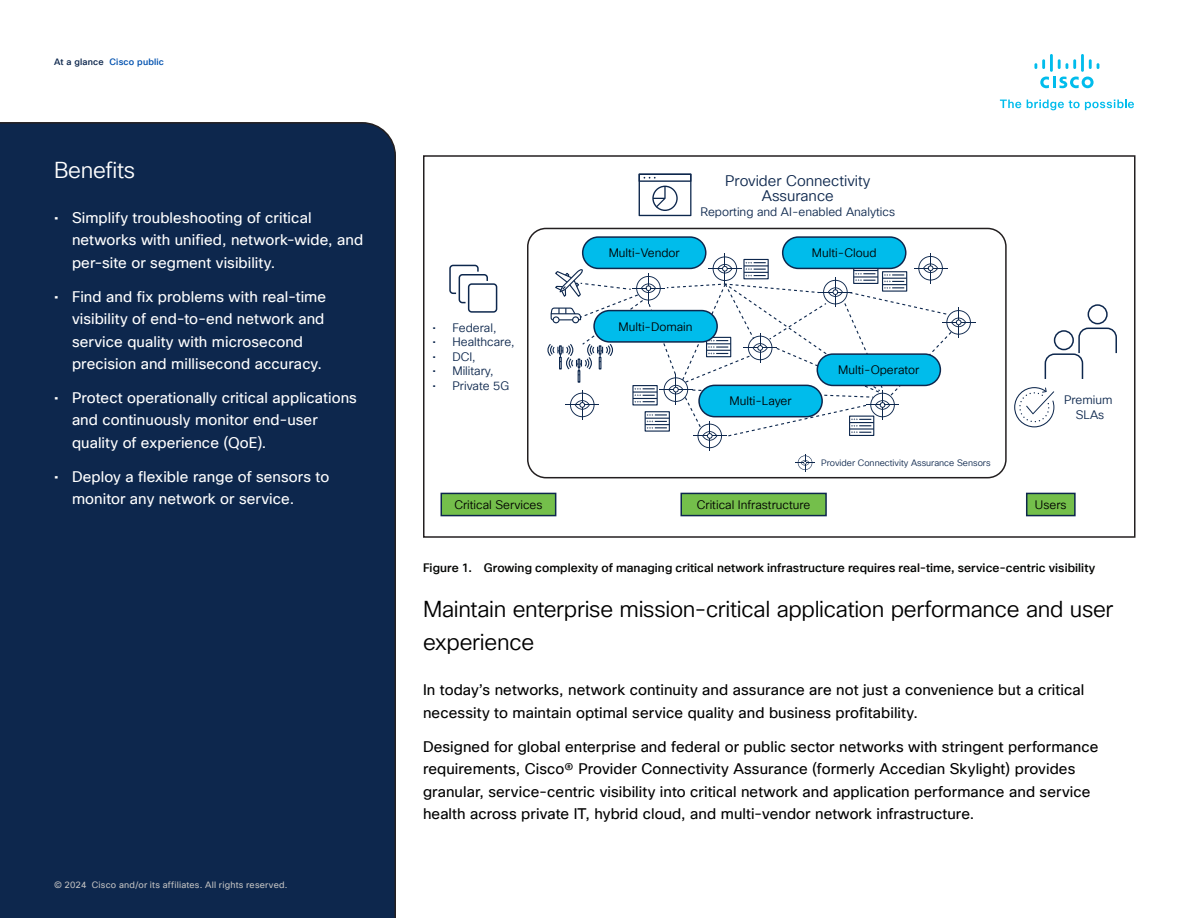
<style>
.page{position:relative;width:1188px;height:918px;background:#fff}
.page>*{position:absolute;margin:0;border:0;box-sizing:border-box;transform-origin:0 0}
.Body_Title_Black{font:22.5px/33.8px "Cisco Sans TT Light";letter-spacing:-.015em;color:#000}
.Body_Title{font:22.5px "Cisco Sans TT Light";letter-spacing:-.01em;color:#fff}
.Body{font:15px/22.5px "Cisco Sans TT";letter-spacing:.005em;color:#000}
.t1{font:15px/22.5px "Cisco Sans TT";letter-spacing:.005em;color:#fff}
.t2{font:15px/15px "Cisco Sans TT Light";color:#0d274d;text-align:center}
.Figure_caption{font:500 12px "Cisco Sans TT";letter-spacing:.005em;color:#040503}
.t3{font:12px "Cisco Sans TT Light";color:#000}
.t4{font:12px/15px "Cisco Sans TT Light";color:#0d274d;text-align:center}
.Body_copy{font:9px "Cisco Sans TT";letter-spacing:.025em;color:#c1c1c1}
.t5{font:9px "Cisco Sans TT Light";color:#0d274d}
.t6{font:500 9px "Cisco Sans TT";letter-spacing:.02em;color:#0051af}
.s1{color:#0d274d}
</style>
<div class="page">
<svg style="left:1000px;top:100px;width:21px;height:8px"></svg>
<svg style="left:1027px;top:100px;width:107px;height:10px"></svg>
<svg style="left:1040px;top:77px;width:54px;height:11px"></svg>
<svg style="left:1089px;top:59px;width:10px;height:10px"></svg>
<hr style="left:1081px;top:54px;width:3px;height:18px;background:#01bcec">
<svg style="left:1058px;top:59px;width:18px;height:10px"></svg>
<hr style="left:1050px;top:54px;width:3px;height:18px;background:#01bcec">
<svg style="left:1034px;top:59px;width:11px;height:10px"></svg>
<div style="left:0;top:122px;width:396px;height:796px;background:#0d274d"></div>
<div style="left:527px;top:228px;width:480px;height:250px;border:2px solid #231f20;border-radius:18px"></div>
<div style="left:583px;top:237px;width:123px;height:31px;background:#00bceb;border-radius:16px"></div>
<div style="left:582px;top:236px;width:125px;height:33px;border:2px solid #0d274d;border-radius:16px"></div>
<div style="left:783px;top:237px;width:123px;height:31px;background:#00bceb;border-radius:16px"></div>
<div style="left:782px;top:236px;width:125px;height:33px;border:2px solid #0d274d;border-radius:16px"></div>
<svg style="left:1014px;top:387px;width:40px;height:40px"></svg>
<svg style="left:1044px;top:327px;width:73px;height:52px"></svg>
<div style="left:1088px;top:304px;width:20px;height:20px;border:2px solid #0d274d;border-radius:50%"></div>
<div style="left:468px;top:283px;width:29px;height:30px;border:2px solid #0d274d;border-radius:3px"></div>
<svg style="left:449px;top:264px;width:40px;height:40px"></svg>
<svg style="left:547px;top:253px;width:428px;height:219px"></svg>
<div style="left:441px;top:493px;width:115px;height:23px;background:#74bf4b"></div>
<div style="left:441px;top:493px;width:115px;height:23px;border:2px solid #0d274d"></div>
<div style="left:681px;top:493px;width:145px;height:23px;background:#74bf4b"></div>
<div style="left:680px;top:493px;width:147px;height:23px;border:2px solid #0d274d"></div>
<div style="left:1027px;top:493px;width:48px;height:23px;background:#74bf4b"></div>
<div style="left:1026px;top:493px;width:50px;height:23px;border:2px solid #0d274d"></div>
<svg style="left:639px;top:174px;width:52px;height:42px"></svg>
<div style="left:594px;top:311px;width:123px;height:31px;background:#00bceb;border-radius:16px"></div>
<div style="left:593px;top:310px;width:125px;height:33px;border:2px solid #0d274d;border-radius:16px"></div>
<div style="left:699px;top:385px;width:123px;height:32px;background:#00bceb;border-radius:16px"></div>
<div style="left:698px;top:385px;width:125px;height:32px;border:2px solid #0d274d;border-radius:16px"></div>
<div style="left:817px;top:354px;width:123px;height:31px;background:#00bceb;border-radius:16px"></div>
<div style="left:817px;top:353px;width:124px;height:33px;border:2px solid #0d274d;border-radius:16px"></div>
<div style="left:423px;top:155px;width:713px;height:383px;border:2px solid #231f20"></div>
<p class="t6" style="left:54px;top:56px;width:112px"><span class="s1">At a glance</span> Cisco public</p>
<p class="Body_Title" style="left:54px;top:155px;width:83px">Benefits</p>
<p class="t1" style="left:72px;top:207px;width:293px;text-indent:-18px">• Simplify troubleshooting of critical networks with unified, network-wide, and per-site or segment visibility.</p>
<p class="t1" style="left:72px;top:285px;width:256px;text-indent:-18px">• Find and fix problems with real-time visibility of end-to-end network and service quality with microsecond precision and millisecond accuracy.</p>
<p class="t1" style="left:72px;top:387px;width:286px;text-indent:-18px">• Protect operationally critical applications and continuously monitor end-user quality of experience (QoE).</p>
<p class="t1" style="left:72px;top:465px;width:259px;text-indent:-18px">• Deploy a flexible range of sensors to monitor any network or service.</p>
<p class="Body_copy" style="left:54px;top:879px;width:235px">© 2024 Cisco and/or its affiliates. All rights reserved.</p>
<p class="t2" style="left:725px;top:174px;width:147px">Provider Connectivity<br>Assurance</p>
<p class="t4" style="left:701px;top:205px;width:196px">Reporting and AI-enabled Analytics</p>
<p class="t4" style="left:433px;top:321px;width:65px">• Federal,</p>
<p class="t4" style="left:433px;top:335px;width:84px">• Healthcare,</p>
<p class="t4" style="left:433px;top:349px;width:45px">• DCI,</p>
<p class="t4" style="left:433px;top:364px;width:63px">• Military,</p>
<p class="t4" style="left:433px;top:378px;width:78px">• Private 5G</p>
<p class="t3" style="left:609px;top:245px;width:73px">Multi-Vendor</p>
<p class="t3" style="left:812px;top:245px;width:66px">Multi-Cloud</p>
<p class="t3" style="left:619px;top:319px;width:75px">Multi-Domain</p>
<p class="t3" style="left:730px;top:393px;width:64px">Multi-Layer</p>
<p class="t3" style="left:838px;top:362px;width:83px">Multi-Operator</p>
<p class="t5" style="left:821px;top:457px;width:171px">Provider Connectivity Assurance Sensors</p>
<p class="t4" style="left:1064px;top:392px;width:50px">Premium<br>SLAs</p>
<p class="t3" style="left:454px;top:497px;width:90px">Critical Services</p>
<p class="t3" style="left:697px;top:497px;width:115px">Critical Infrastructure</p>
<p class="t3" style="left:1035px;top:497px;width:33px">Users</p>
<p class="Figure_caption" style="left:423px;top:560px;width:674px">Figure 1. Growing complexity of managing critical network infrastructure requires real-time, service-centric visibility</p>
<p class="Body_Title_Black" style="left:423px;top:592px;width:692px">Maintain enterprise mission-critical application performance and user experience</p>
<p class="Body" style="left:423px;top:679px;width:663px">In today’s networks, network continuity and assurance are not just a convenience but a critical necessity to maintain optimal service quality and business profitability.</p>
<p class="Body" style="left:423px;top:735px;width:677px">Designed for global enterprise and federal or public sector networks with stringent performance requirements, Cisco® Provider Connectivity Assurance (formerly Accedian Skylight) provides granular, service-centric visibility into critical network and application performance and service health across private IT, hybrid cloud, and multi-vendor network infrastructure.</p>
</div>
